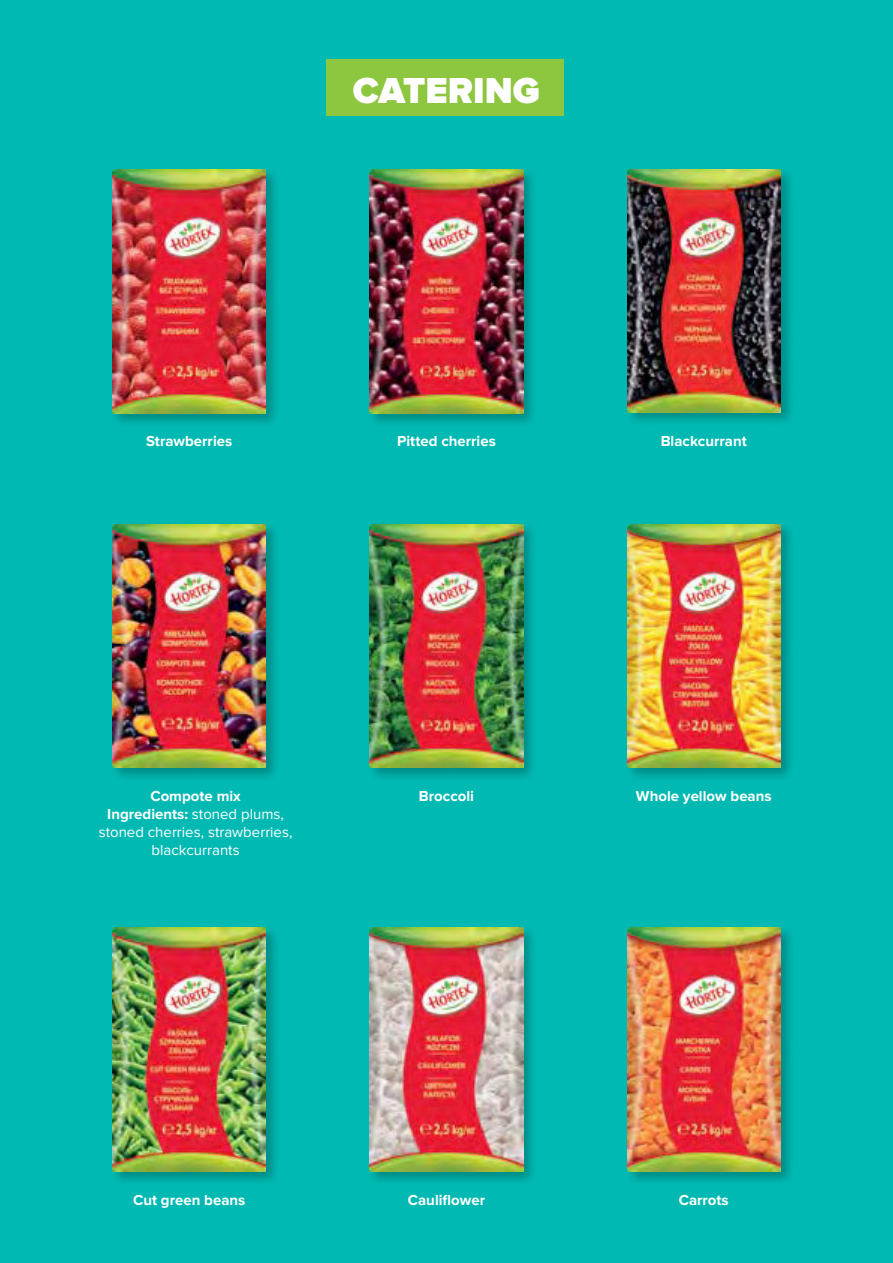
<style>
.page{position:relative;width:893px;height:1263px;background:#00b9b2}
.page>*{position:absolute;margin:0;border:0;box-sizing:border-box;transform-origin:0 0}
.t1{font:900 37.5px "Proxima Nova";color:#fff}
.t2{font:700 15px "Proxima Nova";color:#fff}
.t3{font:15px/18px "Proxima Nova";color:#fff;text-align:center}
.s1{font-weight:700}
</style>
<div class="page">
<div style="left:327px;top:60px;width:237px;height:56px;background:#8dc63f"></div>
<div style="left:111px;top:168px;width:169px;height:259px;background:#000;opacity:.25"></div>
<img style="left:113px;top:170px;width:153px;height:243px">
<div style="left:368px;top:168px;width:170px;height:259px;background:#000;opacity:.25"></div>
<img style="left:370px;top:170px;width:153px;height:243px">
<div style="left:626px;top:168px;width:169px;height:258px;background:#000;opacity:.25"></div>
<img style="left:627px;top:170px;width:153px;height:242px">
<div style="left:111px;top:522px;width:169px;height:260px;background:#000;opacity:.25"></div>
<img style="left:113px;top:524px;width:153px;height:244px">
<div style="left:368px;top:522px;width:170px;height:260px;background:#000;opacity:.25"></div>
<img style="left:370px;top:524px;width:153px;height:244px">
<div style="left:625px;top:522px;width:170px;height:260px;background:#000;opacity:.25"></div>
<img style="left:627px;top:524px;width:153px;height:244px">
<div style="left:625px;top:926px;width:170px;height:260px;background:#000;opacity:.25"></div>
<img style="left:627px;top:928px;width:153px;height:243px">
<div style="left:111px;top:926px;width:169px;height:260px;background:#000;opacity:.25"></div>
<img style="left:113px;top:928px;width:153px;height:243px">
<div style="left:368px;top:926px;width:170px;height:260px;background:#000;opacity:.25"></div>
<img style="left:370px;top:928px;width:153px;height:243px">
<h1 class="t1" style="left:353px;top:75px;width:189px">CATERING</h1>
<p class="t2" style="left:146px;top:434px;width:88px">Strawberries</p>
<p class="t2" style="left:397px;top:434px;width:100px">Pitted cherries</p>
<p class="t2" style="left:661px;top:434px;width:88px">Blackcurrant</p>
<p class="t3" style="left:99px;top:788px;width:195px"><span class="s1">Compote mix<br>Ingredients:</span> stoned plums, stoned cherries, strawberries, blackcurrants</p>
<p class="t2" style="left:419px;top:789px;width:57px">Broccoli</p>
<p class="t2" style="left:636px;top:789px;width:137px">Whole yellow beans</p>
<p class="t2" style="left:133px;top:1193px;width:114px">Cut green beans</p>
<p class="t2" style="left:408px;top:1191px;width:79px">Cauliflower</p>
<p class="t2" style="left:679px;top:1193px;width:52px">Carrots</p>
</div>
